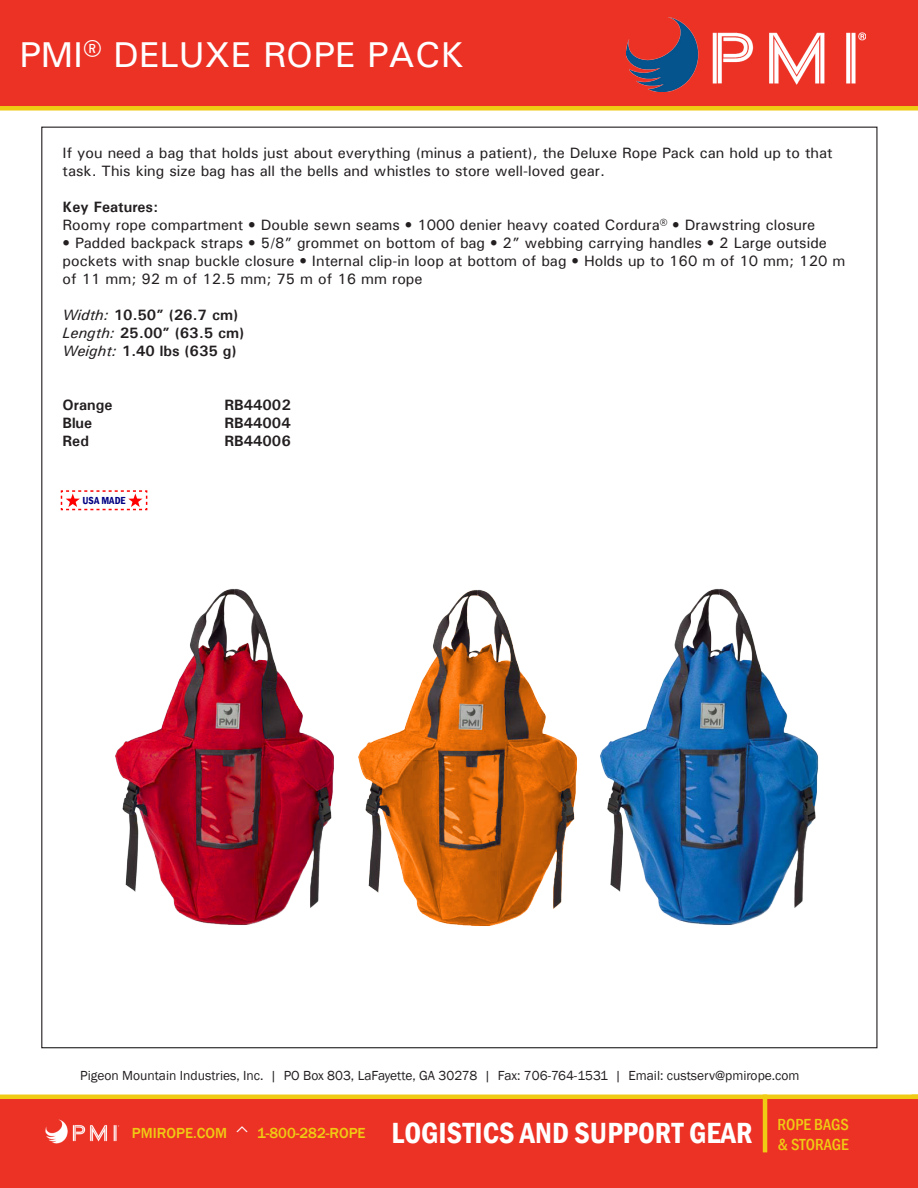
<style>
.page{position:relative;width:918px;height:1188px;background:#fff}
.page>*{position:absolute;margin:0;border:0;box-sizing:border-box;transform-origin:0 0}
.t1{font:500 36px "Univers";color:#fff}
.t2{font:600 condensed 30px "Franklin Gothic";color:#fff}
.t3{font:500 condensed 16.5px/19.8px "Franklin Gothic";color:#efcb13}
.t4{font:500 15px/18px "Univers";color:#231f20}
.t5{font:700 15px "Univers";color:#231f20}
.t6{font:500 15px "Franklin Gothic";color:#efcb13}
.t7{font:13.5px "Franklin Gothic";color:#231f20}
.t8{font:600 condensed 10.5px "Franklin Gothic";color:#000083}
.s1{font-weight:500;font-style:italic}
</style>
<div class="page">
<div style="left:0;top:1097px;width:918px;height:91px;background:#ec3125"></div>
<img style="left:45px;top:1119px;width:74px;height:25px">
<hr style="left:0;top:1095px;width:918px;height:4px;background:#efcb13">
<hr style="left:763px;top:1095px;width:4px;height:57px;background:#efcb13">
<div style="left:0;top:0;width:918px;height:108px;background:#ec3125"></div>
<div style="left:0;top:106px;width:918px;height:5px;background:#efcb13"></div>
<img style="left:626px;top:17px;width:239px;height:74px">
<svg style="left:60px;top:490px;width:88px;height:21px"></svg>
<img style="left:636px;top:587px;width:242px;height:342px">
<img style="left:393px;top:589px;width:243px;height:337px">
<img style="left:115px;top:588px;width:278px;height:337px">
<p class="t1" style="left:19px;top:31px;width:446px">PMI® DELUXE ROPE PACK</p>
<p class="t4" style="left:63px;top:144px;width:772px">If you need a bag that holds just about everything (minus a patient), the Deluxe Rope Pack can hold up to that task. This king size bag has all the bells and whistles to store well-loved gear.</p>
<p class="t5" style="left:63px;top:198px;width:97px">Key Features:</p>
<p class="t4" style="left:63px;top:216px;width:754px">Roomy rope compartment • Double sewn seams • 1000 denier heavy coated Cordura® • Drawstring closure</p>
<p class="t4" style="left:63px;top:234px;width:784px">• Padded backpack straps • 5/8” grommet on bottom of bag • 2” webbing carrying handles • 2 Large outside pockets with snap buckle closure • Internal clip-in loop at bottom of bag • Holds up to 160 m of 10 mm; 120 m of 11 mm; 92 m of 12.5 mm; 75 m of 16 mm rope</p>
<p class="t5" style="left:63px;top:306px;width:177px"><span class="s1">Width:</span> 10.50” (26.7 cm)</p>
<p class="t5" style="left:63px;top:324px;width:183px"><span class="s1">Length:</span> 25.00” (63.5 cm)</p>
<p class="t5" style="left:63px;top:342px;width:175px"><span class="s1">Weight:</span> 1.40 lbs (635 g)</p>
<p class="t5" style="left:63px;top:396px;width:51px">Orange</p>
<p class="t5" style="left:225px;top:396px;width:68px">RB44002</p>
<p class="t5" style="left:63px;top:414px;width:31px">Blue</p>
<p class="t5" style="left:225px;top:414px;width:68px">RB44004</p>
<p class="t5" style="left:63px;top:432px;width:28px">Red</p>
<p class="t5" style="left:225px;top:432px;width:68px">RB44006</p>
<p class="t8" style="left:83px;top:493px;width:45px">USA MADE</p>
<p class="t7" style="left:80px;top:1067px;width:721px">Pigeon Mountain Industries, Inc. | PO Box 803, LaFayette, GA 30278 | Fax: 706-764-1531 | Email: custserv@pmirope.com</p>
<p class="t6" style="left:132px;top:1123px;width:97px">PMIROPE.COM</p>
<p class="t6" style="left:257px;top:1123px;width:110px">1-800-282-ROPE</p>
<p class="t2" style="left:392px;top:1113px;width:363px">LOGISTICS AND SUPPORT GEAR</p>
<p class="t3" style="left:778px;top:1115px;width:73px">ROPE BAGS &amp; STORAGE</p>
</div>
